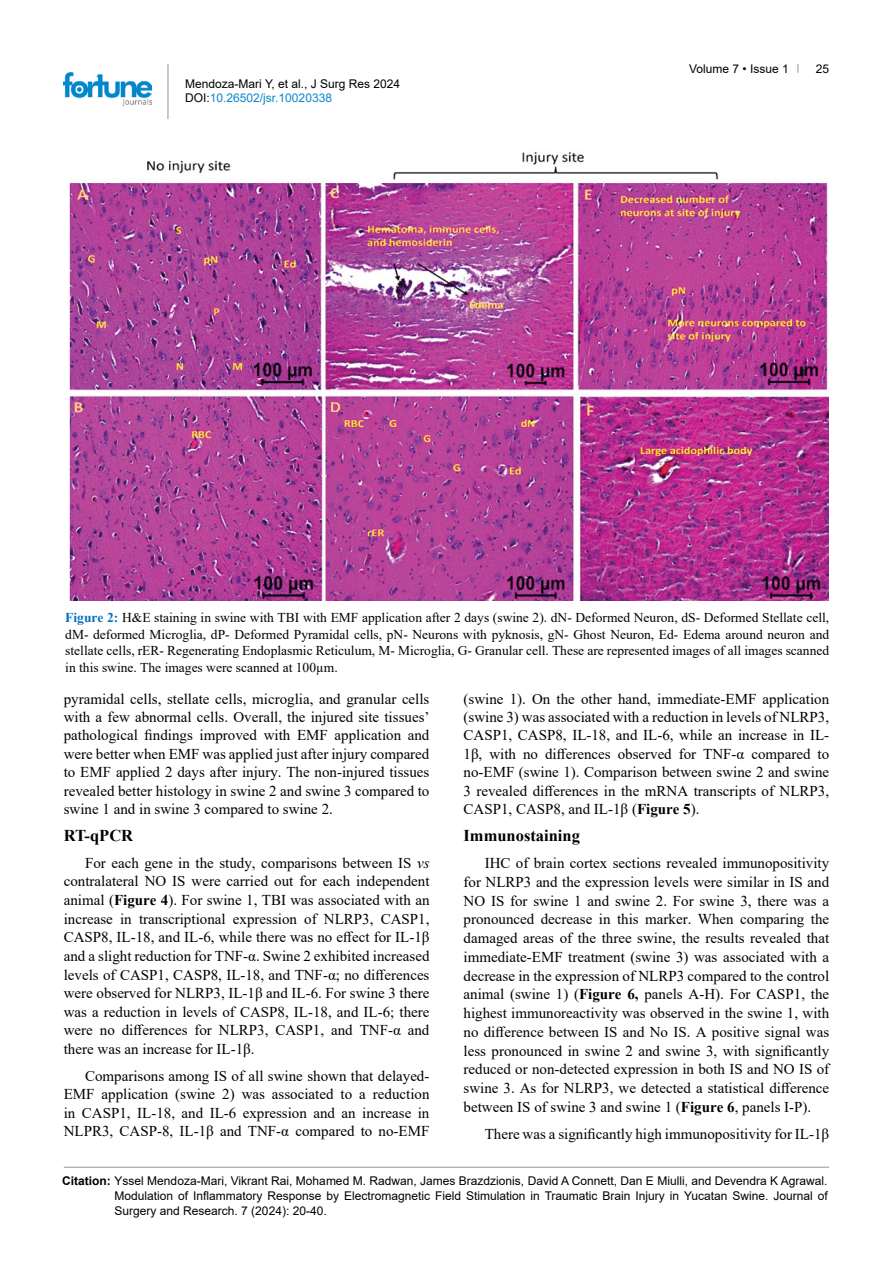
<style>
.page{position:relative;width:893px;height:1263px;background:#fff}
.page>*{position:absolute;margin:0;border:0;box-sizing:border-box;transform-origin:0 0}
.t1{font:700 16.5px "Times New Roman";color:#000}
.t2{font:15px/18.5px "Times New Roman";color:#000;text-align:justify}
.t3{font:13.5px/16.5px "Times New Roman";color:#000;text-align:justify}
.t4{font:12px/15px "Arial";color:#000}
.s1{color:#0a88ca}
.s2{font-weight:700;color:#006fc0}
.s3{font-style:italic}
.s4{font-weight:700}
</style>
<div class="page">
<hr style="left:168px;top:64px;width:1px;height:55px;background:#939598">
<img style="left:64px;top:72px;width:88px;height:33px">
<hr style="left:64px;top:1167px;width:765px;height:1px;background:#939598">
<img style="left:69px;top:151px;width:759px;height:449px">
<p class="t4" style="left:185px;top:76px;width:217px;line-height:14.4px">Mendoza-Mari Y, et al., J Surg Res 2024<br>DOI:<span class="s1">10.26502/jsr.10020338</span></p>
<p class="t4" style="left:689px;top:61px;width:101px">Volume 7 • Issue 1</p>
<p class="t4" style="left:816px;top:61px;width:15px">25</p>
<p class="t3" style="left:65px;top:609px;width:765px"><span class="s2">Figure 2:</span> H&amp;E staining in swine with TBI with EMF application after 2 days (swine 2). dN- Deformed Neuron, dS- Deformed Stellate cell, dM- deformed Microglia, dP- Deformed Pyramidal cells, pN- Neurons with pyknosis, gN- Ghost Neuron, Ed- Edema around neuron and stellate cells, rER- Regenerating Endoplasmic Reticulum, M- Microglia, G- Granular cell. These are represented images of all images scanned in this swine. The images were scanned at 100µm.</p>
<p class="t2" style="left:64px;top:689px;width:367px">pyramidal cells, stellate cells, microglia, and granular cells with a few abnormal cells. Overall, the injured site tissues’ pathological findings improved with EMF application and were better when EMF was applied just after injury compared to EMF applied 2 days after injury. The non-injured tissues revealed better histology in swine 2 and swine 3 compared to swine 1 and in swine 3 compared to swine 2.</p>
<p class="t1" style="left:64px;top:823px;width:71px">RT-qPCR</p>
<p class="t2" style="left:64px;top:853px;width:367px;text-indent:21px">For each gene in the study, comparisons between IS <span class="s3">vs </span>contralateral NO IS were carried out for each independent animal (<span class="s4">Figure 4</span>). For swine 1, TBI was associated with an increase in transcriptional expression of NLRP3, CASP1, CASP8, IL-18, and IL-6, while there was no effect for IL-1β and a slight reduction for TNF-α. Swine 2 exhibited increased levels of CASP1, CASP8, IL-18, and TNF-α; no differences were observed for NLRP3, IL-1β and IL-6. For swine 3 there was a reduction in levels of CASP8, IL-18, and IL-6; there were no differences for NLRP3, CASP1, and TNF-α and there was an increase for IL-1β.</p>
<p class="t2" style="left:64px;top:1066px;width:367px;text-indent:21px">Comparisons among IS of all swine shown that delayed-EMF application (swine 2) was associated to a reduction in CASP1, IL-18, and IL-6 expression and an increase in NLPR3, CASP-8, IL-1β and TNF-α compared to no-EMF</p>
<p class="t2" style="left:463px;top:689px;width:367px">(swine 1). On the other hand, immediate-EMF application (swine 3) was associated with a reduction in levels of NLRP3, CASP1, CASP8, IL-18, and IL-6, while an increase in IL-1β, with no differences observed for TNF-α compared to no-EMF (swine 1). Comparison between swine 2 and swine 3 revealed differences in the mRNA transcripts of NLRP3, CASP1, CASP8, and IL-1β (<span class="s4">Figure 5</span>).</p>
<p class="t1" style="left:463px;top:823px;width:118px">Immunostaining</p>
<p class="t2" style="left:463px;top:853px;width:367px;text-indent:21px">IHC of brain cortex sections revealed immunopositivity for NLRP3 and the expression levels were similar in IS and NO IS for swine 1 and swine 2. For swine 3, there was a pronounced decrease in this marker. When comparing the damaged areas of the three swine, the results revealed that immediate-EMF treatment (swine 3) was associated with a decrease in the expression of NLRP3 compared to the control animal (swine 1) (<span class="s4">Figure 6,</span> panels A-H). For CASP1, the highest immunoreactivity was observed in the swine 1, with no difference between IS and No IS. A positive signal was less pronounced in swine 2 and swine 3, with significantly reduced or non-detected expression in both IS and NO IS of swine 3. As for NLRP3, we detected a statistical difference between IS of swine 3 and swine 1 (<span class="s4">Figure 6</span>, panels I-P).</p>
<p class="t2" style="left:485px;top:1124px;width:346px">There was a significantly high immunopositivity for IL-1β</p>
<p class="t4" style="left:115px;top:1173px;width:715px;text-align:justify;text-indent:-52px"><span class="s4">Citation:</span> Yssel Mendoza-Mari, Vikrant Rai, Mohamed M. Radwan, James Brazdzionis, David A Connett, Dan E Miulli, and Devendra K Agrawal.<br>Modulation of Inflammatory Response by Electromagnetic Field Stimulation in Traumatic Brain Injury in Yucatan Swine. Journal of Surgery and Research. 7 (2024): 20-40.</p>
</div>
